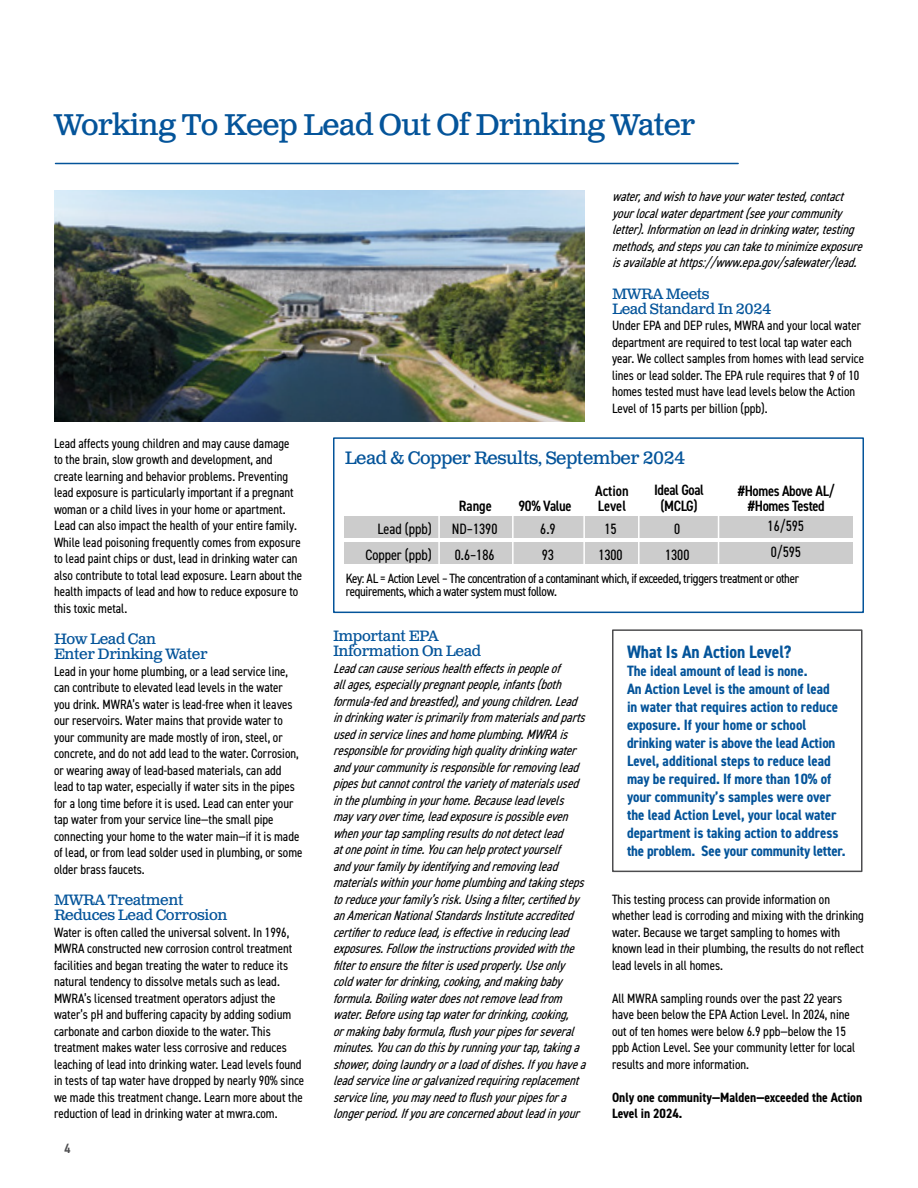
<style>
.page{position:relative;width:918px;height:1188px;background:#fff}
.page>*{position:absolute;margin:0;border:0;box-sizing:border-box;transform-origin:0 0}
.t1{font:30px "Clarendon Text Pro";letter-spacing:-.025em;color:#04549a}
.t2{font:18px "Clarendon Text Pro";letter-spacing:-.025em;color:#04549a}
.t3{font:700 condensed 18px "DIN2014";color:#04549a}
.t4{font:700 condensed 15px/18px "DIN2014";color:#04549a}
.t5{font:15px/15px "Clarendon Text Pro";letter-spacing:-.025em;color:#04549a}
.t6{font:600 condensed 15px/15.6px "DIN2014";letter-spacing:-.025em;color:#000;text-align:center}
.t7{font:condensed 15px/25.8px "DIN2014";color:#000}
.t8{font:condensed 13.5px/16.5px "DIN2014";color:#000}
.t9{font:italic condensed 13.5px/16.5px "DIN2014";color:#000}
.t10{font:condensed 13.5px/13.5px "DIN2014";letter-spacing:-.025em;color:#000}
.t11{font:700 condensed 13.5px/16.5px "DIN2014";color:#000}
.t12{font:600 condensed 13.5px "DIN2014";color:#4d4d4f}
</style>
<div class="page">
<div style="left:333px;top:437px;width:531px;height:176px;border:2px solid #04549a"></div>
<div style="left:344px;top:516px;width:509px;height:21px;background:#ccc"></div>
<div style="left:344px;top:542px;width:509px;height:22px;background:#ccc"></div>
<hr style="left:718px;top:472px;width:1px;height:92px;background:#fff">
<hr style="left:638px;top:473px;width:2px;height:91px;background:#fff">
<hr style="left:583px;top:473px;width:2px;height:91px;background:#fff">
<hr style="left:512px;top:473px;width:2px;height:91px;background:#fff">
<hr style="left:438px;top:473px;width:2px;height:91px;background:#fff">
<div style="left:612px;top:629px;width:250px;height:243px;border:2px solid #4d4d4f"></div>
<hr style="left:55px;top:163px;width:683px;height:1px;background:#04549a">
<img style="left:54px;top:191px;width:531px;height:230px">
<h1 class="t1" style="left:54px;top:106px;width:643px">Working To Keep Lead Out Of Drinking Water</h1>
<p class="t8" style="left:54px;top:434px;width:250px">Lead affects young children and may cause damage<br>to the brain, slow growth and development, and create learning and behavior problems. Preventing lead exposure is particularly important if a pregnant woman or a child lives in your home or apartment.<br>Lead can also impact the health of your entire family.<br>While lead poisoning frequently comes from exposure to lead paint chips or dust, lead in drinking water can also contribute to total lead exposure. Learn about the health impacts of lead and how to reduce exposure to this toxic metal.</p>
<p class="t5" style="left:54px;top:632px;width:155px">How Lead Can<br>Enter Drinking Water</p>
<p class="t8" style="left:54px;top:662px;width:250px">Lead in your home plumbing, or a lead service line, can contribute to elevated lead levels in the water you drink. MWRA’s water is lead-free when it leaves our reservoirs. Water mains that provide water to your community are made mostly of iron, steel, or concrete, and do not add lead to the water. Corrosion, or wearing away of lead-based materials, can add lead to tap water, especially if water sits in the pipes for a long time before it is used. Lead can enter your tap water from your service line—the small pipe connecting your home to the water main—if it is made of lead, or from lead solder used in plumbing, or some older brass faucets.</p>
<p class="t5" style="left:54px;top:893px;width:175px">MWRA Treatment<br>Reduces Lead Corrosion</p>
<p class="t8" style="left:54px;top:923px;width:252px">Water is often called the universal solvent. In 1996, MWRA constructed new corrosion control treatment facilities and began treating the water to reduce its natural tendency to dissolve metals such as lead.<br>MWRA’s licensed treatment operators adjust the water’s pH and buffering capacity by adding sodium carbonate and carbon dioxide to the water. This treatment makes water less corrosive and reduces leaching of lead into drinking water. Lead levels found in tests of tap water have dropped by nearly 90% since we made this treatment change. Learn more about the reduction of lead in drinking water at mwra.com.</p>
<p class="t12" style="left:64px;top:1139px;width:8px">4</p>
<p class="t9" style="left:612px;top:188px;width:256px">water,andwishtohaveyourwatertested,contact yourlocalwaterdepartment(seeyourcommunity letter).Informationonleadindrinkingwater,testing methods,andstepsyoucantaketominimizeexposure isavailableathttps://www.epa.gov/safewater/lead.</p>
<p class="t5" style="left:612px;top:287px;width:161px">MWRA Meets<br>Lead Standard In 2024</p>
<p class="t8" style="left:612px;top:317px;width:254px">Under EPA and DEP rules, MWRA and your local water department are required to test local tap water each year. We collect samples from homes with lead service lines or lead solder. The EPA rule requires that 9 of 10 homes tested must have lead levels below the Action Level of 15 parts per billion (ppb).</p>
<h2 class="t2" style="left:345px;top:447px;width:343px">Lead &amp; Copper Results, September 2024</h2>
<p class="t6" style="left:595px;top:482px;width:35px">Action</p>
<p class="t6" style="left:459px;top:498px;width:35px">Range</p>
<p class="t6" style="left:518px;top:498px;width:55px">90% Value</p>
<p class="t6" style="left:598px;top:498px;width:30px">Level</p>
<p class="t6" style="left:654px;top:482px;width:51px">Ideal Goal (MCLG)</p>
<p class="t6" style="left:738px;top:482px;width:99px">#Homes Above AL/ #Homes Tested</p>
<p class="t7" style="left:365px;top:515px;width:68px;text-align:right">Lead (ppb)<br>Copper (ppb)</p>
<p class="t7" style="left:540px;top:515px;width:17px">6.9<br>93</p>
<p class="t7" style="left:598px;top:515px;width:26px;text-align:center">15<br>1300</p>
<p class="t7" style="left:665px;top:515px;width:26px;text-align:center">0<br>1300</p>
<p class="t7" style="left:768px;top:512px;width:38px">16/595<br>0/595</p>
<p class="t7" style="left:452px;top:515px;width:47px">ND–1390<br>0.6–186</p>
<p class="t10" style="left:346px;top:571px;width:455px">Key: AL = Action Level – The concentration of a contaminant which, if exceeded, triggers treatment or other requirements, which a water system must follow.</p>
<p class="t5" style="left:333px;top:629px;width:150px">Important EPA<br>Information On Lead</p>
<p class="t9" style="left:333px;top:659px;width:259px">Leadcancauseserioushealtheffectsinpeopleof allages,especiallypregnantpeople,infants(both formula-fedandbreastfed),andyoungchildren.Lead indrinkingwaterisprimarilyfrommaterialsandparts usedinservicelinesandhomeplumbing.MWRAis responsibleforprovidinghighqualitydrinkingwater andyourcommunityisresponsibleforremovinglead pipesbutcannotcontrolthevarietyofmaterialsused intheplumbinginyourhome.Becauseleadlevels mayvaryovertime,leadexposureispossibleeven whenyourtapsamplingresultsdonotdetectlead atonepointintime.Youcanhelpprotectyourself andyourfamilybyidentifyingandremovinglead materialswithinyourhomeplumbingandtakingsteps toreduceyourfamily’srisk.Usingafilter,certifiedby anAmericanNationalStandardsInstituteaccredited certifiertoreducelead,iseffectiveinreducinglead exposures.Followtheinstructionsprovidedwiththe filtertoensurethefilterisusedproperly.Useonly coldwaterfordrinking,cooking,andmakingbaby formula.Boilingwaterdoesnotremoveleadfrom water.Beforeusingtapwaterfordrinking,cooking, ormakingbabyformula,flushyourpipesforseveral minutes.Youcandothisbyrunningyourtap,takinga shower,doinglaundryoraloadofdishes.Ifyouhavea leadservicelineorgalvanizedrequiringreplacement serviceline,youmayneedtoflushyourpipesfora longerperiod.Ifyouareconcernedaboutleadinyour</p>
<h2 class="t3" style="left:627px;top:640px;width:166px">What Is An Action Level?</h2>
<p class="t4" style="left:627px;top:662px;width:220px">The ideal amount of lead is none.<br>An Action Level is the amount of lead<br>in water that requires action to reduce exposure. If your home or school drinking water is above the lead Action Level, additional steps to reduce lead may be required. If more than 10% of your community’s samples were over the lead Action Level, your local water department is taking action to address the problem. See your community letter.</p>
<p class="t8" style="left:612px;top:890px;width:253px">This testing process can provide information on whether lead is corroding and mixing with the drinking water. Because we target sampling to homes with known lead in their plumbing, the results do not reflect lead levels in all homes.</p>
<p class="t8" style="left:612px;top:989px;width:245px">All MWRA sampling rounds over the past 22 years have been below the EPA Action Level. In 2024, nine out of ten homes were below 6.9 ppb—below the 15 ppb Action Level. See your community letter for local results and more information.</p>
<p class="t11" style="left:612px;top:1089px;width:252px">Only one community—Malden—exceeded the Action<br>Level in 2024.</p>
</div>
